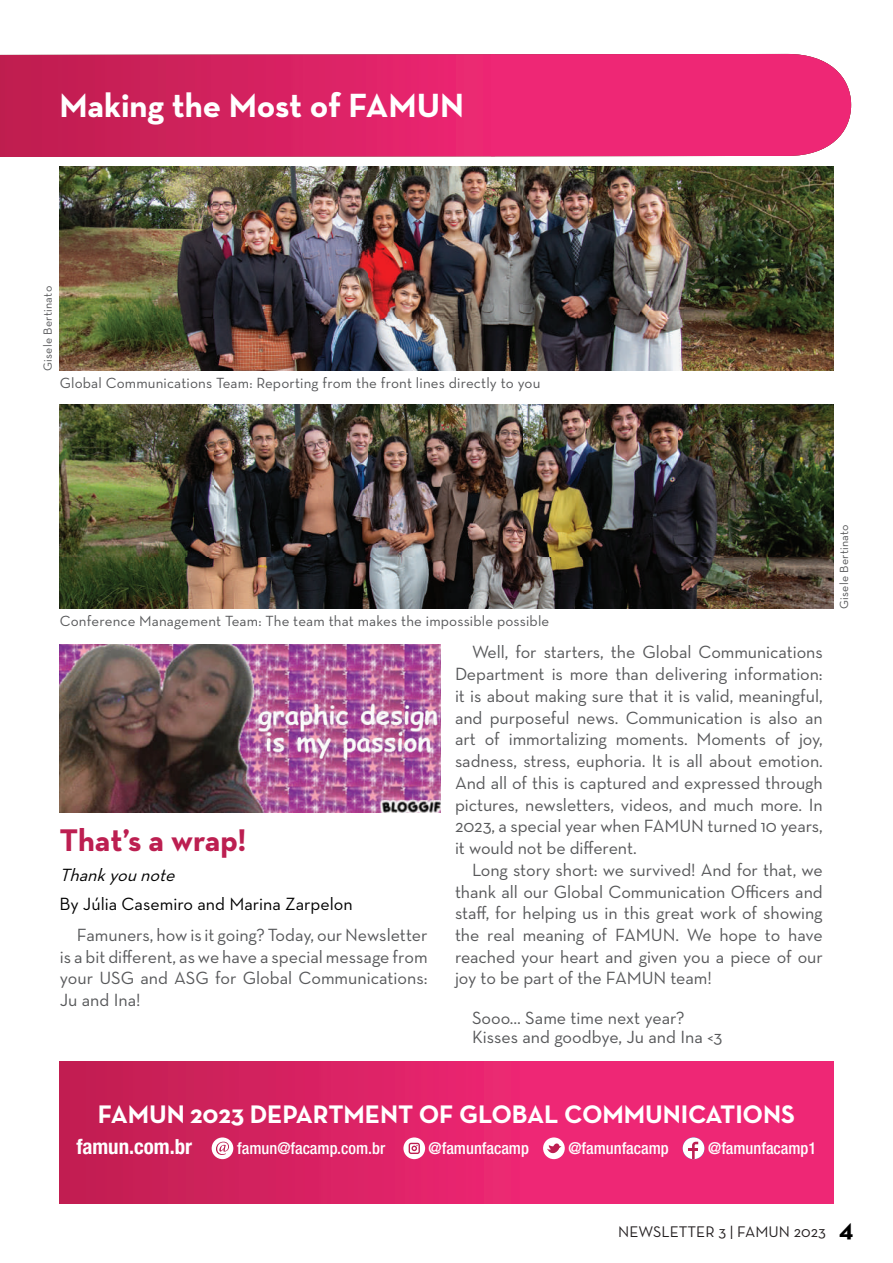
<style>
.page{position:relative;width:893px;height:1263px;background:#fff}
.page>*{position:absolute;margin:0;border:0;box-sizing:border-box;transform-origin:0 0}
.t1{font:700 34.2px "Neutra Text";color:#fff}
.t2{font:700 31.95px "Neutra Text";letter-spacing:-.005em;color:#bc1f51}
.t3{font:700 26.1px "Neutra Text";color:#000}
.t4{font:700 25.8px "Neutra Text";letter-spacing:-.005em;color:#fff}
.t5{font:700 condensed 20.85px "Helvetica Neue LT Pro";color:#fff}
.t6{font:18px/21.8px "Neutra Text";letter-spacing:-.005em;color:#57585a;text-align:justify}
.t7{font:18px "Neutra Text";color:#000}
.t8{font:italic 18px "Neutra Text";color:#000}
.t9{font:500 condensed 16.35px "Helvetica Neue LT Pro";color:#fff}
.t10{font:15.6px "Neutra Text";color:#231f20}
.t11{font:15px "Neutra Text";letter-spacing:.01em;color:#57585a}
.t12{font:12px "Neutra Text";letter-spacing:.02em;color:#57585a}
</style>
<div class="page">
<div style="left:60px;top:1061px;width:773px;height:142px;background:linear-gradient(to right,#c71f55,#f9297e)"></div>
<svg style="left:543px;top:1137px;width:22px;height:22px"></svg>
<svg style="left:547px;top:1142px;width:14px;height:13px"></svg>
<svg style="left:403px;top:1137px;width:22px;height:22px"></svg>
<svg style="left:409px;top:1143px;width:11px;height:11px"></svg>
<div style="left:683px;top:1137px;width:21px;height:22px;background:#fff;border-radius:50%"></div>
<svg style="left:689px;top:1142px;width:9px;height:17px"></svg>
<div style="left:212px;top:1137px;width:21px;height:22px;background:#fff;border-radius:50%"></div>
<svg style="left:216px;top:1142px;width:13px;height:13px"></svg>
<svg style="left:0;top:54px;width:851px;height:103px;background:#df286b"></svg>
<img style="left:60px;top:167px;width:773px;height:204px">
<img style="left:60px;top:405px;width:773px;height:204px">
<img style="left:60px;top:644px;width:380px;height:168px">
<h1 class="t1" style="left:60px;top:84px;width:406px">Making the Most of FAMUN</h1>
<p class="t12" style="left:41px;top:371px;width:86px;rotate:-90deg">Gisele Bertinato</p>
<p class="t11" style="left:60px;top:374px;width:482px">Global Communications Team: Reporting from the front lines directly to you</p>
<p class="t11" style="left:60px;top:612px;width:491px">Conference Management Team: The team that makes the impossible possible</p>
<h2 class="t2" style="left:60px;top:820px;width:189px">That’s a wrap!</h2>
<p class="t8" style="left:60px;top:864px;width:122px">Thankyounote</p>
<p class="t7" style="left:60px;top:893px;width:295px">By Júlia Casemiro and Marina Zarpelon</p>
<p class="t6" style="left:60px;top:924px;width:369px;text-indent:17px">Famuners, how is it going? Today, our Newsletter is a bit different, as we have a special message from your USG and ASG for Global Communications:<br>Ju and Ina!</p>
<p class="t6" style="left:455px;top:641px;width:369px;text-indent:17px">Well, for starters, the Global Communications Department is more than delivering information: it is about making sure that it is valid, meaningful, and purposeful news. Communication is also an art of immortalizing moments. Moments of joy, sadness, stress, euphoria. It is all about emotion.<br>And all of this is captured and expressed through pictures, newsletters, videos, and much more. In 2023, a special year when FAMUN turned 10 years, it would not be different.</p>
<p class="t6" style="left:455px;top:858px;width:369px;text-indent:17px">Long story short: we survived! And for that, we thank all our Global Communication Officers and staff, for helping us in this great work of showing the real meaning of FAMUN. We hope to have reached your heart and given you a piece of our joy to be part of the FAMUN team!</p>
<p class="t6" style="left:472px;top:1007px;width:252px;line-height:19.5px">Sooo… Same time next year?<br>Kisses and goodbye, Ju and Ina &lt;3</p>
<p class="t12" style="left:837px;top:609px;width:86px;rotate:-90deg">Gisele Bertinato</p>
<h3 class="t4" style="left:98px;top:1098px;width:698px">FAMUN 2023 DEPARTMENT OF GLOBAL COMMUNICATIONS</h3>
<p class="t5" style="left:77px;top:1134px;width:117px">famun.com.br</p>
<p class="t9" style="left:237px;top:1139px;width:150px">famun@facamp.com.br</p>
<p class="t9" style="left:429px;top:1139px;width:102px">@famunfacamp</p>
<p class="t9" style="left:568px;top:1139px;width:102px">@famunfacamp</p>
<p class="t9" style="left:708px;top:1139px;width:110px">@famunfacamp1</p>
<p class="t10" style="left:618px;top:1222px;width:209px">NEWSLETTER 3 | FAMUN 2023</p>
<h3 class="t3" style="left:839px;top:1211px;width:16px">4</h3>
</div>
